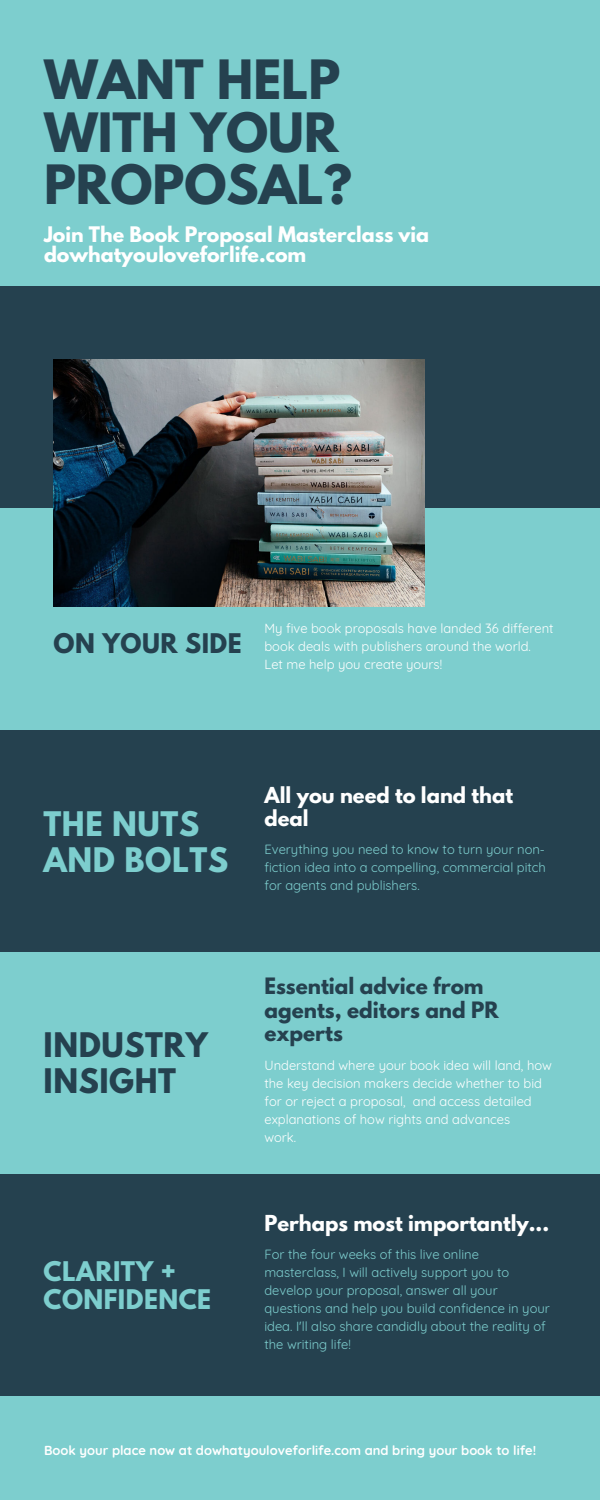
<style>
.page{position:relative;width:600px;height:1500px;background:#7dcece}
.page>*{position:absolute;margin:0;border:0;box-sizing:border-box;transform-origin:0 0}
.t1{font:700 48px/52.5px "League Spartan";color:#25414f}
.t2{font:700 30px/36px "League Spartan";letter-spacing:.02em;color:#7dcece}
.t3{font:700 30px/36px "League Spartan";letter-spacing:.02em;color:#25414f}
.t4{font:700 24px/28.5px "League Spartan";letter-spacing:.02em;color:#7dcece}
.t5{font:700 24px "League Spartan";letter-spacing:.02em;color:#25414f}
.t6{font:700 20px/23.2px "League Spartan";color:#25414f}
.t7{font:700 19.5px/23.2px "League Spartan";color:#fff}
.t8{font:700 19px/20.2px "League Spartan";color:#fff}
.t9{font:13px/18px "Quicksand";color:#7dcece;text-align:justify}
.t10{font:13px/18px "Quicksand";color:#fff}
.t11{font:700 13px "Quicksand";color:#fff}
</style>
<div class="page">
<div style="left:0;top:286px;width:600px;height:222px;background:#25414f"></div>
<div style="left:0;top:730px;width:600px;height:222px;background:#25414f"></div>
<div style="left:0;top:1174px;width:600px;height:222px;background:#25414f"></div>
<img style="left:54px;top:359px;width:370px;height:248px">
<h1 class="t1" style="left:44px;top:60px;width:310px">WANT HELP<br>WITH YOUR<br>PROPOSAL?</h1>
<h3 class="t8" style="left:44px;top:226px;width:387px">Join The Book Proposal Masterclass via dowhatyouloveforlife.com</h3>
<h3 class="t5" style="left:54px;top:631px;width:190px">ON YOUR SIDE</h3>
<p class="t10" style="left:264px;top:619px;width:291px">My five book proposals have landed 36 different book deals with publishers around the world.<br>Let me help you create yours!</p>
<h2 class="t2" style="left:44px;top:810px;width:186px">THE NUTS<br>AND BOLTS</h2>
<h2 class="t3" style="left:44px;top:1030px;width:166px">INDUSTRY<br>INSIGHT</h2>
<h3 class="t4" style="left:44px;top:1260px;width:169px">CLARITY +<br>CONFIDENCE</h3>
<h3 class="t7" style="left:264px;top:786px;width:250px">All you need to land that deal</h3>
<p class="t9" style="left:264px;top:840px;width:283px">Everything you need to know to turn your non&shy;fiction idea into a compelling, commercial pitch for agents and publishers.</p>
<h3 class="t6" style="left:264px;top:977px;width:236px">Essential advice from agents, editors and PR experts</h3>
<p class="t10" style="left:264px;top:1057px;width:289px">Understand where your book idea will land, how the key decision makers decide whether to bid for or reject a proposal, and access detailed explanations of how rights and advances<br>work.</p>
<h3 class="t7" style="left:264px;top:1214px;width:286px">Perhaps most importantly...</h3>
<p class="t9" style="left:264px;top:1245px;width:287px;text-align:left">For the four weeks of this live online masterclass, I will actively support you to develop your proposal, answer all your questions and help you build confidence in your idea. I'll also share candidly about the reality of the writing life!</p>
<p class="t11" style="left:44px;top:1442px;width:494px">Book your place now at dowhatyouloveforlife.com and bring your book to life!</p>
</div>
